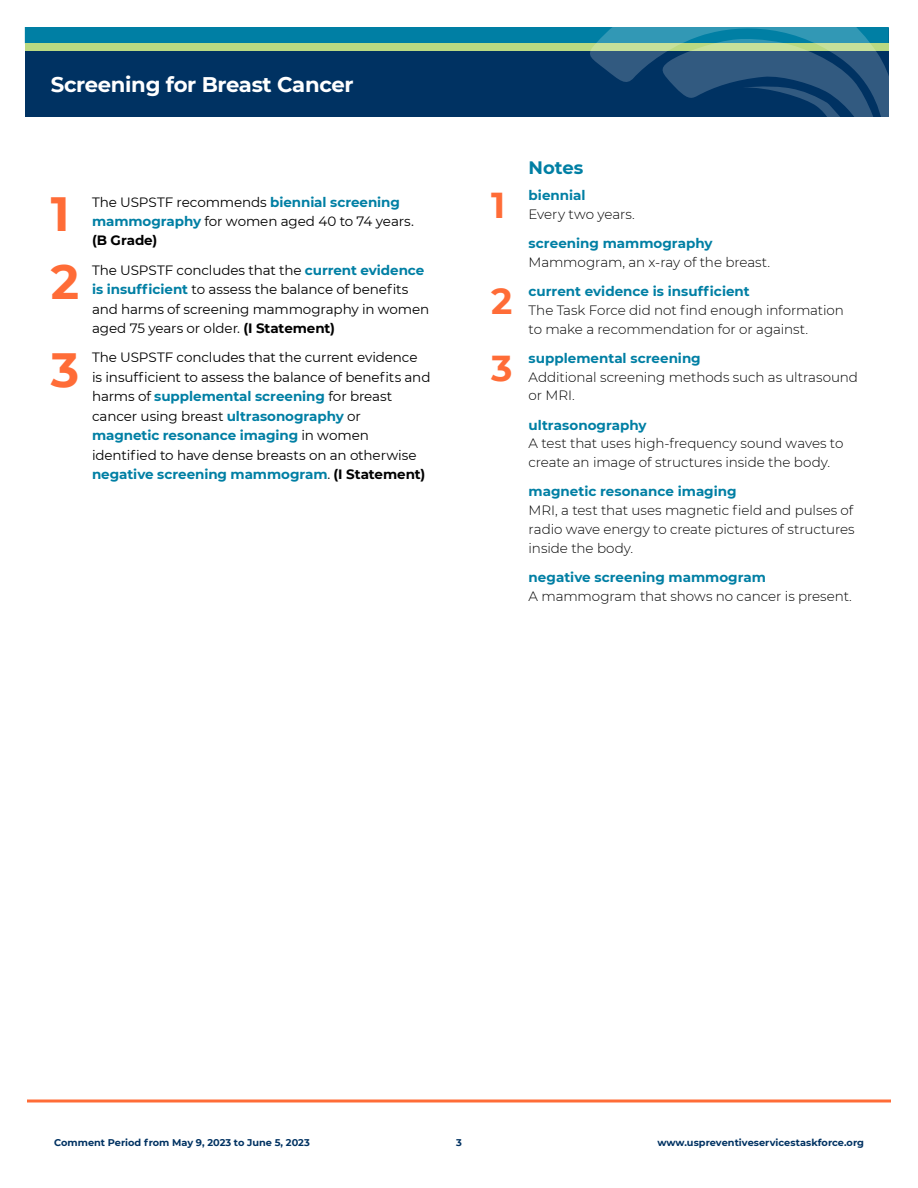
<style>
.page{position:relative;width:918px;height:1188px;background:#fff}
.page>*{position:absolute;margin:0;border:0;box-sizing:border-box;transform-origin:0 0}
.t1{font:700 48px "Montserrat";color:#ff6c37}
.t2{font:700 36px "Montserrat";color:#ff6c37}
.t3{font:700 21.15px "Montserrat";letter-spacing:-.015em;color:#fff}
.t4{font:700 18px "Montserrat";color:#007fa4}
.t5{font:300 13.5px/18.8px "Montserrat";letter-spacing:-.005em;color:#000}
.t6{font:13.5px/19.5px "Montserrat";letter-spacing:-.01em;color:#000}
.t7{font:700 9.75px "Montserrat";color:#003262}
.s1{font-weight:700;color:#007fa4}
.s2{font-weight:700}
</style>
<div class="page">
<div style="left:25px;top:28px;width:864px;height:89px;background:#003262"></div>
<div style="left:25px;top:27px;width:864px;height:16px;background:#007fa4"></div>
<div style="left:25px;top:43px;width:864px;height:8px;background:#bad982"></div>
<svg style="left:590px;top:27px;width:299px;height:90px"></svg>
<hr style="left:27px;top:1100px;width:864px;height:2px;background:#ff6c37">
<h3 class="t3" style="left:51px;top:69px;width:304px">Screening for Breast Cancer</h3>
<h4 class="t4" style="left:529px;top:155px;width:56px">Notes</h4>
<p class="t1" style="left:51px;top:179px;width:20px">1</p>
<p class="t6" style="left:92px;top:191px;width:323px">The USPSTF recommends <span class="s1">biennial screening mammography</span> for women aged 40 to 74 years. <span class="s2">(B Grade)</span></p>
<h2 class="t2" style="left:491px;top:179px;width:16px">1</h2>
<p class="t5" style="left:529px;top:186px;width:108px"><span class="s1">biennial<br></span>Every two years.</p>
<p class="t5" style="left:529px;top:234px;width:243px"><span class="s1">screening mammography<br></span>Mammogram, an x-ray of the breast.</p>
<p class="t1" style="left:51px;top:247px;width:30px">2</p>
<p class="t6" style="left:92px;top:260px;width:339px">The USPSTF concludes that the <span class="s1">current evidence is insufficient</span> to assess the balance of benefits and harms of screening mammography in women aged 75 years or older. <span class="s2">(I Statement)</span></p>
<h2 class="t2" style="left:491px;top:275px;width:23px">2</h2>
<p class="t5" style="left:529px;top:282px;width:317px"><span class="s1">current evidence is insufficient<br></span>The Task Force did not find enough information to make a recommendation for or against.</p>
<p class="t1" style="left:51px;top:335px;width:30px">3</p>
<p class="t6" style="left:92px;top:347px;width:340px">The USPSTF concludes that the current evidence is insufficient to assess the balance of benefits and harms of <span class="s1">supplemental screening</span> for breast cancer using breast <span class="s1">ultrasonography</span> or <span class="s1">magnetic resonance imaging</span> in women identified to have dense breasts on an otherwise <span class="s1">negative screening mammogram</span>. <span class="s2">(I Statement)</span></p>
<h2 class="t2" style="left:491px;top:342px;width:23px">3</h2>
<p class="t5" style="left:529px;top:348px;width:331px"><span class="s1">supplemental screening<br></span>Additional screening methods such as ultrasound or MRI.</p>
<p class="t5" style="left:529px;top:415px;width:316px"><span class="s1">ultrasonography<br></span>A test that uses high-frequency sound waves to create an image of structures inside the body.</p>
<p class="t5" style="left:529px;top:482px;width:327px"><span class="s1">magnetic resonance imaging<br></span>MRI, a test that uses magnetic field and pulses of radio wave energy to create pictures of structures inside the body.</p>
<p class="t5" style="left:529px;top:567px;width:325px"><span class="s1">negative screening mammogram<br></span>A mammogram that shows no cancer is present.</p>
<p class="t7" style="left:54px;top:1136px;width:257px">Comment Period from May 9, 2023 to June 5, 2023</p>
<p class="t7" style="left:456px;top:1136px;width:7px">3</p>
<p class="t7" style="left:657px;top:1136px;width:208px">www.uspreventiveservicestaskforce.org</p>
</div>
